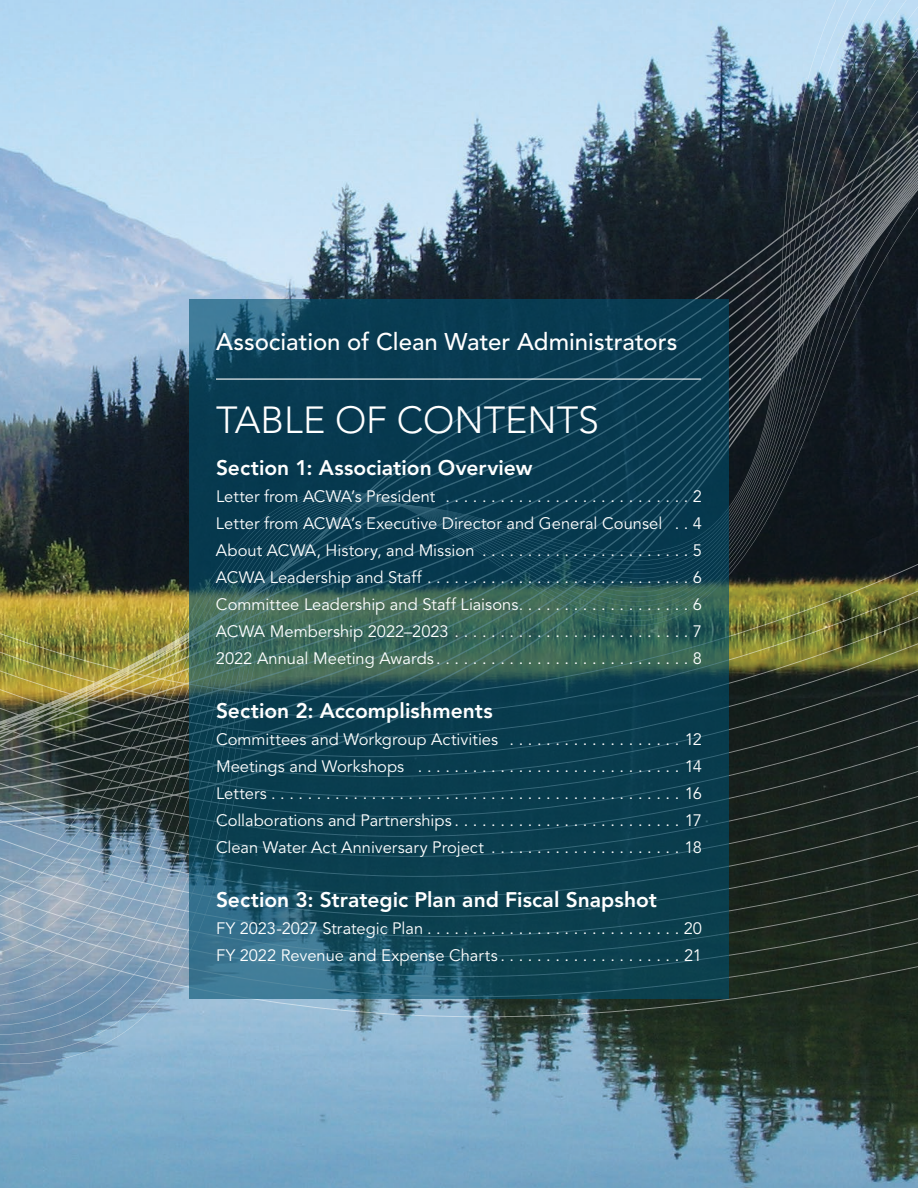
<style>
.page{position:relative;width:918px;height:1188px;background:#fff}
.page>*{position:absolute;margin:0;border:0;box-sizing:border-box;transform-origin:0 0}
.t1{font:300 37.5px "Avenir LT Std";color:#fff}
.t2{font:500 24px "Avenir LT Std";color:#fff}
.t3{font:800 21px "Avenir LT Std";color:#fff}
.t4{font:16.5px/27px "Avenir LT Std";color:#fff;text-align:justify}
</style>
<div class="page">
<img style="left:0;top:1158px;width:918px;height:30px">
<svg style="left:0;top:1064px;width:918px;height:94px;background:#6f97ad"></svg>
<img style="left:0;top:0;width:918px;height:1064px">
<svg style="left:189px;top:299px;width:540px;height:700px;background:#164857"></svg>
<hr style="left:216px;top:379px;width:485px;height:1px;background:#fff">
<h2 class="t2" style="left:216px;top:328px;width:463px">Association of Clean Water Administrators</h2>
<h1 class="t1" style="left:216px;top:398px;width:385px">TABLE OF CONTENTS</h1>
<p class="t3" style="left:216px;top:455px;width:318px">Section 1: Association Overview</p>
<p class="t4" style="left:216px;top:483px;width:488px">Letter from ACWA’s President . . . . . . . . . . . . . . . . . . . . . . . . . . 2<br>Letter from ACWA’s Executive Director and General Counsel . 4<br>About ACWA, History, and Mission . . . . . . . . . . . . . . . . . . . . . . 5<br>ACWA Leadership and Staff . . . . . . . . . . . . . . . . . . . . . . . . . . . . 6<br>Committee Leadership and Staff Liaisons . . . . . . . . . . . . . . . . . . 6<br>ACWA Membership 2022–2023 . . . . . . . . . . . . . . . . . . . . . . . . . 7<br>2022 Annual Meeting Awards . . . . . . . . . . . . . . . . . . . . . . . . . . . 8</p>
<p class="t3" style="left:216px;top:698px;width:278px">Section 2: Accomplishments</p>
<p class="t4" style="left:216px;top:726px;width:488px">Committees and Workgroup Activities . . . . . . . . . . . . . . . . . . . 12<br>Meetings and Workshops . . . . . . . . . . . . . . . . . . . . . . . . . . . . . 14<br>Letters . . . . . . . . . . . . . . . . . . . . . . . . . . . . . . . . . . . . . . . . . . . . . 16<br>Collaborations and Partnerships . . . . . . . . . . . . . . . . . . . . . . . . . 17<br>Clean Water Act Anniversary Project . . . . . . . . . . . . . . . . . . . . . 18</p>
<p class="t3" style="left:216px;top:887px;width:443px">Section 3: Strategic Plan and Fiscal Snapshot</p>
<p class="t4" style="left:216px;top:915px;width:488px">FY 2023-2027 Strategic Plan . . . . . . . . . . . . . . . . . . . . . . . . . . . . 20<br>FY 2022 Revenue and Expense Charts . . . . . . . . . . . . . . . . . . . . 21</p>
</div>
